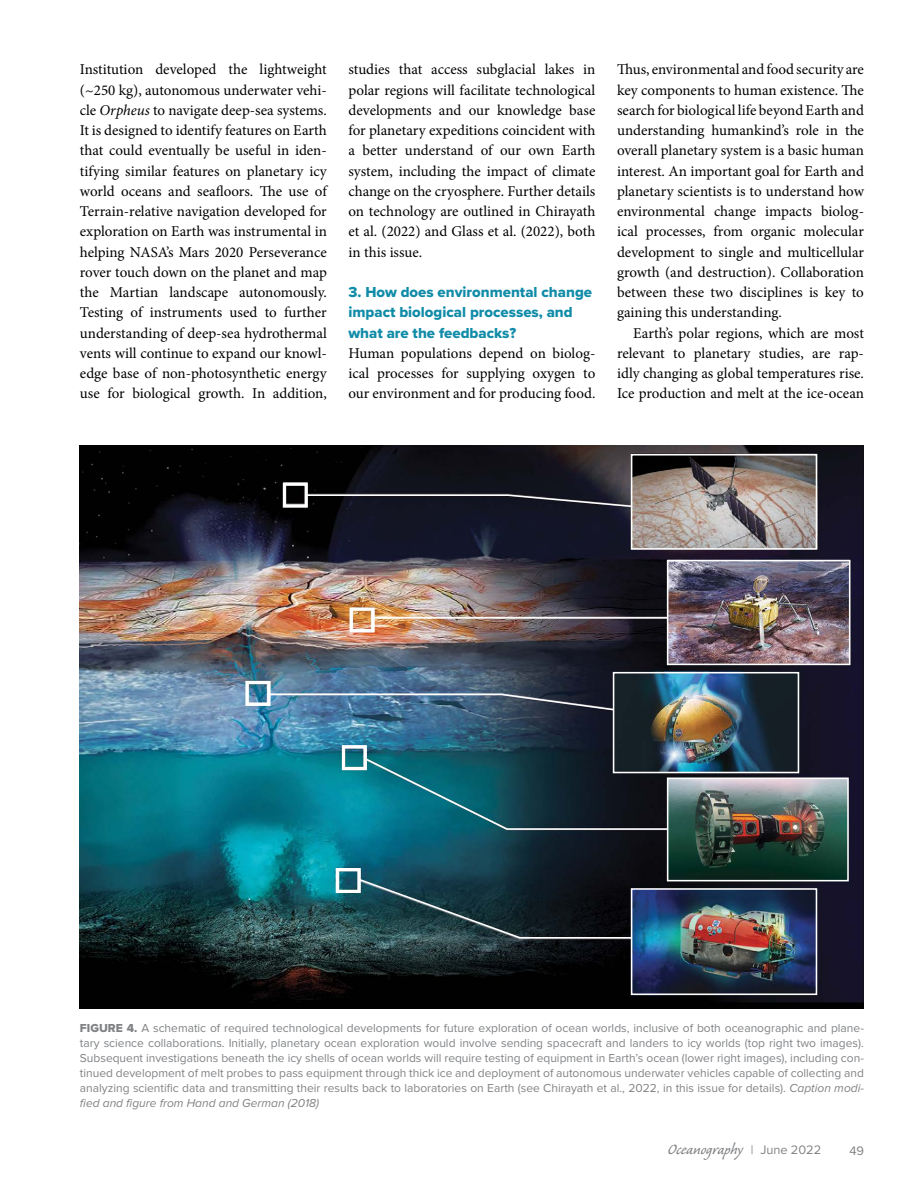
<style>
.page{position:relative;width:918px;height:1188px;background:#fff}
.page>*{position:absolute;margin:0;border:0;box-sizing:border-box;transform-origin:0 0}
.t1{font:18.75px "Caliban Std";color:#808285}
.t2{font:15px/20.2px "Minion Pro";color:#000;text-align:justify}
.t3{font:15px/20.2px "Proxima Nova Extrabld";color:#118ca8}
.t4{font:12.75px "Proxima Nova";color:#808285}
.t5{font:12px/15px "Proxima Nova";color:#808285;text-align:justify}
.s1{font-style:italic}
.s2{font-family:"Proxima Nova Extrabld"}
.s3{font-family:"Proxima Nova";font-size:12.75px}
</style>
<div class="page">
<img style="left:80px;top:446px;width:784px;height:562px">
<div style="left:631px;top:454px;width:186px;height:96px;border:2px solid #fff"></div>
<div style="left:283px;top:483px;width:25px;height:25px;border:3px solid #fff"></div>
<div style="left:350px;top:607px;width:25px;height:26px;border:3px solid #fff"></div>
<div style="left:246px;top:681px;width:25px;height:25px;border:3px solid #fff"></div>
<div style="left:342px;top:745px;width:25px;height:25px;border:3px solid #fff"></div>
<div style="left:336px;top:868px;width:25px;height:25px;border:3px solid #fff"></div>
<div style="left:667px;top:560px;width:183px;height:105px;border:2px solid #fff"></div>
<div style="left:613px;top:672px;width:186px;height:101px;border:2px solid #fff"></div>
<div style="left:667px;top:778px;width:182px;height:103px;border:2px solid #fff"></div>
<div style="left:631px;top:888px;width:186px;height:107px;border:2px solid #fff"></div>
<svg style="left:358px;top:878px;width:275px;height:61px;background:#1d3239"></svg>
<svg style="left:363px;top:757px;width:306px;height:74px;background:#144a56"></svg>
<img style="left:268px;top:693px;width:347px;height:18px">
<hr style="left:373px;top:617px;width:295px;height:2px;background:#fff">
<svg style="left:305px;top:494px;width:329px;height:14px;background:#32323c"></svg>
<p class="t2" style="left:80px;top:59px;width:248px">Institution developed the lightweight (~250 kg), autonomous underwater vehi&shy;cle <span class="s1">Orpheus</span> to navigate deep-sea systems.<br>It is designed to identify features on Earth that could eventually be useful in iden&shy;tifying similar features on planetary icy world oceans and seafloors. The use of Terrain-relative navigation developed for exploration on Earth was instrumental in helping NASA’s Mars 2020 Perseverance rover touch down on the planet and map the Martian landscape autonomously.<br>Testing of instruments used to further understanding of deep-sea hydrothermal vents will continue to expand our knowl&shy;edge base of non-photosynthetic energy use for biological growth. In addition,</p>
<p class="t2" style="left:348px;top:59px;width:248px">studies that access subglacial lakes in polar regions will facilitate technological developments and our knowledge base for planetary expeditions coincident with a better understand of our own Earth system, including the impact of climate change on the cryosphere. Further details on technology are outlined in Chirayath et al. (2022) and Glass et al. (2022), both in this issue.</p>
<p class="t3" style="left:348px;top:282px;width:245px">3. How does environmental change impact biological processes, and what are the feedbacks?</p>
<p class="t2" style="left:348px;top:343px;width:248px">Human populations depend on biolog&shy;ical processes for supplying oxygen to our environment and for producing food.</p>
<p class="t2" style="left:617px;top:59px;width:248px">Thus, environmental and food security are key components to human existence. The search for biological life beyond Earth and understanding humankind’s role in the overall planetary system is a basic human interest. An important goal for Earth and planetary scientists is to understand how environmental change impacts biolog&shy;ical processes, from organic molecular development to single and multicellular growth (and destruction). Collaboration between these two disciplines is key to gaining this understanding.</p>
<p class="t2" style="left:617px;top:323px;width:248px;text-indent:16px">Earth’s polar regions, which are most relevant to planetary studies, are rap&shy;idly changing as global temperatures rise.<br>Ice production and melt at the ice-ocean</p>
<p class="t5" style="left:80px;top:1020px;width:786px"><span class="s2">FIGURE 4.</span> A schematic of required technological developments for future exploration of ocean worlds, inclusive of both oceanographic and plane&shy;tary science collaborations. Initially, planetary ocean exploration would involve sending spacecraft and landers to icy worlds (top right two images).<br>Subsequent investigations beneath the icy shells of ocean worlds will require testing of equipment in Earth’s ocean (lower right images), including con&shy;tinued development of melt probes to pass equipment through thick ice and deployment of autonomous underwater vehicles capable of collecting and analyzing scientific data and transmitting their results back to laboratories on Earth (see Chirayath et al., 2022, in this issue for details). <span class="s1">Caption modi&shy;fied and figure from Hand and German (2018)</span></p>
<p class="t1" style="left:668px;top:1140px;width:155px">Oceanography <span class="s3">| June 2022</span></p>
<p class="t4" style="left:849px;top:1143px;width:16px">49</p>
</div>
